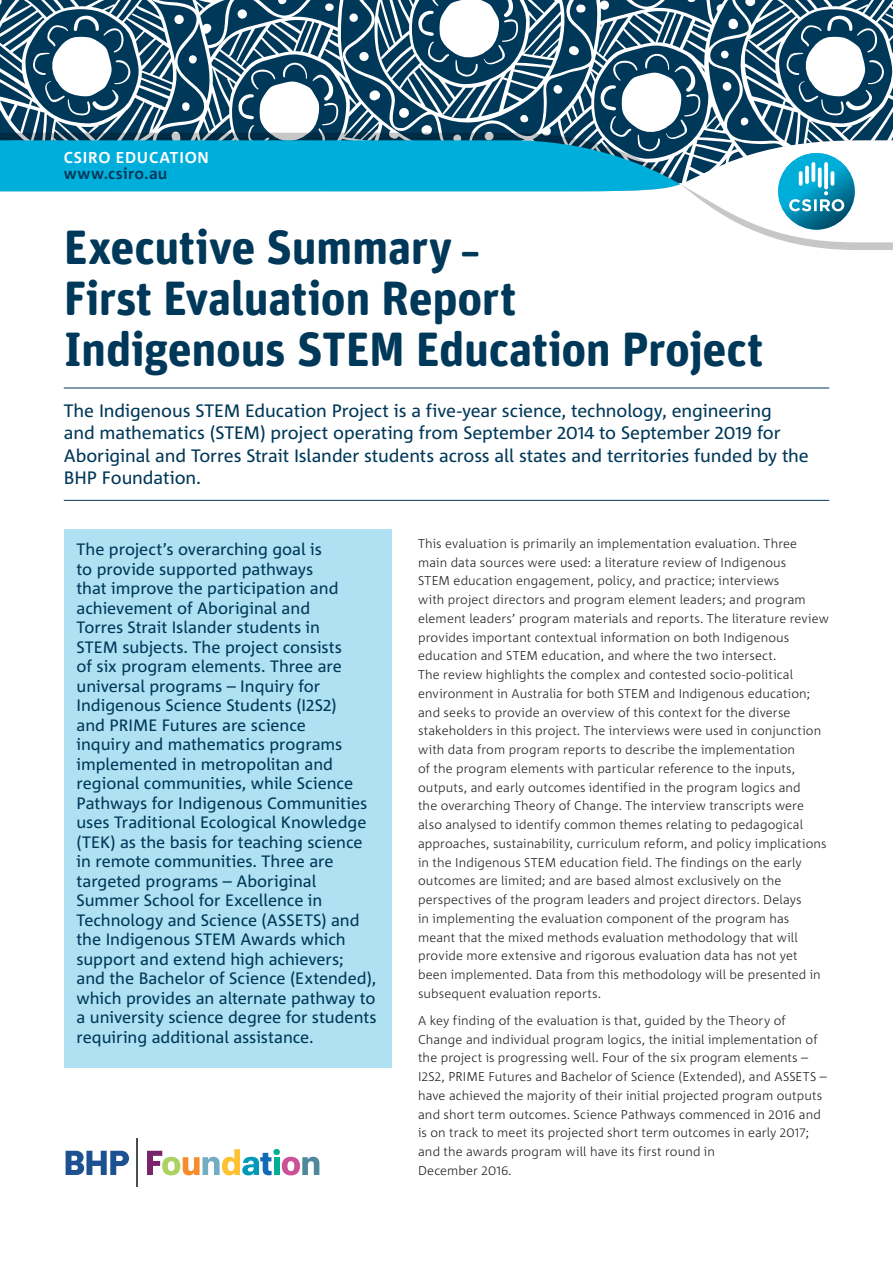
<style>
.page{position:relative;width:893px;height:1263px;background:#fff}
.page>*{position:absolute;margin:0;border:0;box-sizing:border-box;transform-origin:0 0}
.Fact_BigHead{font:700 48px/51px "Unit Rounded OT";letter-spacing:-.01em;color:#003859}
.Fact_SubHead{font:18px/22.5px "Corpid C1";letter-spacing:-.005em;color:#003859}
.Body_Copy{font:16.5px/19.5px "Corpid C1";letter-spacing:-.005em;color:#003859}
.t1{font:700 15.75px "Corpid C1";letter-spacing:.05em;color:#fff}
.t2{font:700 15.75px "Corpid C1";letter-spacing:.02em;color:#003859}
.Body_Copy-2{font:300 12.75px/18.8px "Corpid C1";letter-spacing:.01em;color:#231f20}
.s1{font-size:36px}
</style>
<div class="page">
<svg style="left:788px;top:242px;width:105px;height:8px"></svg>
<svg style="left:0;top:0;width:893px;height:242px"></svg>
<svg style="left:818px;top:168px;width:4px;height:20px"></svg>
<svg style="left:805px;top:166px;width:4px;height:18px"></svg>
<hr style="left:831px;top:171px;width:3px;height:15px;background:#fff;border-radius:2px">
<svg style="left:799px;top:171px;width:4px;height:15px"></svg>
<svg style="left:824px;top:162px;width:4px;height:27px"></svg>
<svg style="left:811px;top:162px;width:4px;height:20px"></svg>
<div style="left:64px;top:529px;width:327px;height:539px;background:#afe1f3"></div>
<hr style="left:64px;top:388px;width:765px;height:1px;background:#003859">
<hr style="left:64px;top:500px;width:765px;height:1px;background:#003859">
<hr style="left:136px;top:1138px;width:1px;height:49px;background:#45524b">
<svg style="left:66px;top:1151px;width:63px;height:24px"></svg>
<div style="left:274px;top:1157px;width:5px;height:18px;background:#00ad95"></div>
<svg style="left:282px;top:1157px;width:37px;height:18px"></svg>
<div style="left:273px;top:1149px;width:7px;height:6px;background:#00ad95;border-radius:50%"></div>
<svg style="left:147px;top:1149px;width:125px;height:26px"></svg>
<p class="t1" style="left:64px;top:148px;width:147px">CSIRO EDUCATION</p>
<p class="t2" style="left:64px;top:164px;width:105px">www.csiro.au</p>
<p class="Fact_BigHead" style="left:64px;top:221px;width:701px">Executive Summary <span class="s1">–<br></span>First Evaluation Report<br>Indigenous STEM Education Project</p>
<p class="Fact_SubHead" style="left:64px;top:398px;width:747px">The Indigenous STEM Education Project is a five-year science, technology, engineering<br>and mathematics (STEM) project operating from September 2014 to September 2019 for Aboriginal and Torres Strait Islander students across all states and territories funded by the BHP Foundation.</p>
<p class="Body_Copy" style="left:77px;top:539px;width:302px">The project’s overarching goal is<br>to provide supported pathways<br>that improve the participation and achievement of Aboriginal and<br>Torres Strait Islander students in<br>STEM subjects. The project consists<br>of six program elements. Three are universal programs – Inquiry for Indigenous Science Students (I2S2)<br>and PRIME Futures are science<br>inquiry and mathematics programs implemented in metropolitan and regional communities, while Science Pathways for Indigenous Communities uses Traditional Ecological Knowledge (TEK) as the basis for teaching science in remote communities. Three are targeted programs – Aboriginal Summer School for Excellence in Technology and Science (ASSETS) and the Indigenous STEM Awards which support and extend high achievers;<br>and the Bachelor of Science (Extended), which provides an alternate pathway to a university science degree for students requiring additional assistance.</p>
<p class="Body_Copy-2" style="left:418px;top:534px;width:412px">This evaluation is primarily an implementation evaluation. Three main data sources were used: a literature review of Indigenous<br>STEM education engagement, policy, and practice; interviews<br>with project directors and program element leaders; and program element leaders’ program materials and reports. The literature review provides important contextual information on both Indigenous education and STEM education, and where the two intersect.<br>The review highlights the complex and contested socio-political environment in Australia for both STEM and Indigenous education; and seeks to provide an overview of this context for the diverse stakeholders in this project. The interviews were used in conjunction with data from program reports to describe the implementation<br>of the program elements with particular reference to the inputs, outputs, and early outcomes identified in the program logics and<br>the overarching Theory of Change. The interview transcripts were also analysed to identify common themes relating to pedagogical approaches, sustainability, curriculum reform, and policy implications in the Indigenous STEM education field. The findings on the early outcomes are limited; and are based almost exclusively on the perspectives of the program leaders and project directors. Delays<br>in implementing the evaluation component of the program has meant that the mixed methods evaluation methodology that will provide more extensive and rigorous evaluation data has not yet been implemented. Data from this methodology will be presented in subsequent evaluation reports.</p>
<p class="Body_Copy-2" style="left:418px;top:1011px;width:410px">A key finding of the evaluation is that, guided by the Theory of Change and individual program logics, the initial implementation of the project is progressing well. Four of the six program elements – I2S2, PRIME Futures and Bachelor of Science (Extended), and ASSETS – have achieved the majority of their initial projected program outputs and short term outcomes. Science Pathways commenced in 2016 and is on track to meet its projected short term outcomes in early 2017; and the awards program will have its first round in<br>December 2016.</p>
</div>
